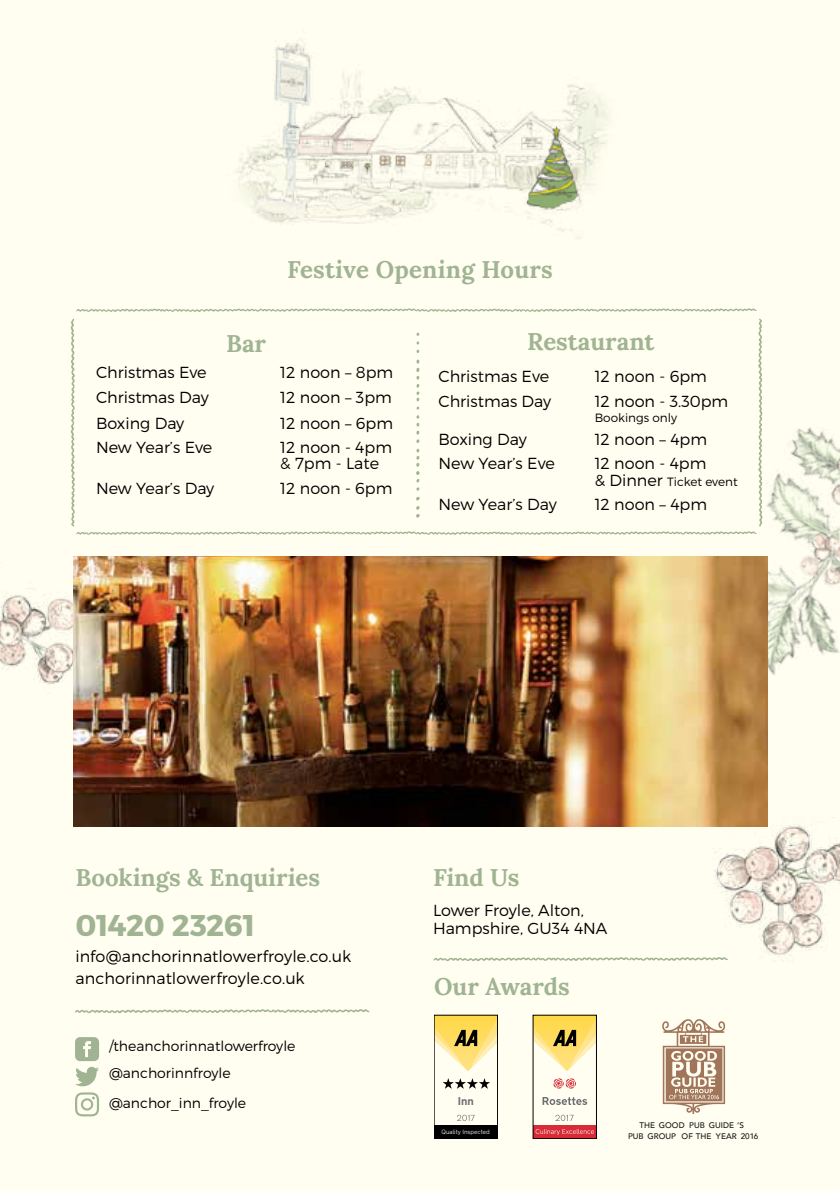
<style>
.page{position:relative;width:840px;height:1191px;background:#fff}
.page>*{position:absolute;margin:0;border:0;box-sizing:border-box;transform-origin:0 0}
.t1{font:700 30px "Montserrat";letter-spacing:-.015em;color:#a0b493}
.t2{font:700 24px "Lora";color:#a0b493}
.t3{font:300 16px/16px "Montserrat";color:#000}
.t4{font:300 14px/27.2px "Montserrat";color:#000}
.t5{font:300 12px "Montserrat";color:#000}
.t6{font:700 11.2px "New Transport";color:#6d6e71}
.t7{font:500 8px/10.8px "Avenir";color:#131617;text-align:center}
.t8{font:300 6.2px "New Transport";color:#fff}
.s1{font-size:16px}
</style>
<div class="page">
<div style="left:0;top:0;width:839px;height:1191px;background:#fffef0"></div>
<img style="left:236px;top:39px;width:371px;height:199px">
<img style="left:700px;top:814px;width:139px;height:146px">
<img style="left:756px;top:310px;width:83px;height:451px">
<img style="left:0;top:556px;width:74px;height:147px">
<img style="left:74px;top:556px;width:693px;height:270px">
<svg style="left:75px;top:1092px;width:24px;height:24px"></svg>
<svg style="left:75px;top:1037px;width:24px;height:49px"></svg>
<svg style="left:662px;top:1019px;width:63px;height:95px"></svg>
<div style="left:532px;top:1125px;width:64px;height:14px;background:#d72c37"></div>
<div style="left:532px;top:1015px;width:64px;height:124px;border:1px solid #000"></div>
<svg style="left:532px;top:1015px;width:64px;height:56px"></svg>
<svg style="left:535px;top:1129px;width:58px;height:6px"></svg>
<svg style="left:553px;top:1078px;width:22px;height:10px"></svg>
<svg style="left:542px;top:1097px;width:45px;height:8px"></svg>
<svg style="left:555px;top:1114px;width:18px;height:7px"></svg>
<div style="left:434px;top:1125px;width:63px;height:14px;background:#000"></div>
<div style="left:434px;top:1015px;width:63px;height:124px;border:1px solid #000"></div>
<svg style="left:434px;top:1015px;width:63px;height:56px"></svg>
<svg style="left:457px;top:1114px;width:17px;height:7px"></svg>
<svg style="left:443px;top:1078px;width:46px;height:10px"></svg>
<svg style="left:75px;top:1009px;width:294px;height:4px"></svg>
<svg style="left:433px;top:957px;width:294px;height:4px"></svg>
<svg style="left:76px;top:308px;width:680px;height:4px"></svg>
<svg style="left:71px;top:318px;width:691px;height:217px"></svg>
<h2 class="t2" style="left:287px;top:254px;width:267px">Festive Opening Hours</h2>
<h2 class="t2" style="left:226px;top:327px;width:41px">Bar</h2>
<p class="t3" style="left:96px;top:364px;width:112px">Christmas Eve</p>
<p class="t3" style="left:280px;top:364px;width:114px">12 noon – 8pm</p>
<p class="t3" style="left:96px;top:389px;width:114px">Christmas Day</p>
<p class="t3" style="left:280px;top:389px;width:113px">12 noon – 3pm</p>
<p class="t3" style="left:96px;top:415px;width:90px">Boxing Day</p>
<p class="t3" style="left:280px;top:415px;width:114px">12 noon – 6pm</p>
<p class="t3" style="left:96px;top:439px;width:118px">New Year’s Eve</p>
<p class="t3" style="left:280px;top:439px;width:113px">12 noon - 4pm &amp; 7pm - Late</p>
<p class="t3" style="left:96px;top:479px;width:120px">New Year’s Day</p>
<p class="t3" style="left:280px;top:479px;width:114px">12 noon - 6pm</p>
<h2 class="t2" style="left:527px;top:325px;width:129px">Restaurant</h2>
<p class="t3" style="left:438px;top:368px;width:112px">Christmas Eve</p>
<p class="t3" style="left:594px;top:368px;width:114px">12 noon - 6pm</p>
<p class="t3" style="left:438px;top:393px;width:114px">Christmas Day</p>
<p class="t3" style="left:594px;top:393px;width:135px">12 noon - 3.30pm</p>
<p class="t5" style="left:594px;top:410px;width:84px">Bookings only</p>
<p class="t3" style="left:438px;top:431px;width:90px">Boxing Day</p>
<p class="t3" style="left:594px;top:431px;width:114px">12 noon – 4pm</p>
<p class="t3" style="left:438px;top:455px;width:118px">New Year’s Eve</p>
<p class="t3" style="left:594px;top:455px;width:113px">12 noon - 4pm</p>
<p class="t5" style="left:594px;top:475px;width:144px"><span class="s1">&amp; Dinner</span> Ticket event</p>
<p class="t3" style="left:438px;top:496px;width:120px">New Year’s Day</p>
<p class="t3" style="left:594px;top:496px;width:114px">12 noon – 4pm</p>
<h2 class="t2" style="left:75px;top:861px;width:246px">Bookings &amp; Enquiries</h2>
<h1 class="t1" style="left:75px;top:906px;width:181px">01420 23261</h1>
<p class="t3" style="left:75px;top:945px;width:277px;line-height:22px">info@anchorinnatlowerfroyle.co.uk anchorinnatlowerfroyle.co.uk</p>
<p class="t4" style="left:109px;top:1032px;width:188px">/theanchorinnatlowerfroyle @anchorinnfroyle</p>
<p class="t4" style="left:109px;top:1089px;width:138px">@anchor_inn_froyle</p>
<h2 class="t2" style="left:433px;top:861px;width:88px">Find Us</h2>
<p class="t3" style="left:433px;top:901px;width:176px;line-height:18px">Lower Froyle, Alton,<br>Hampshire, GU34 4NA</p>
<h2 class="t2" style="left:434px;top:971px;width:137px">Our Awards</h2>
<p class="t6" style="left:457px;top:1093px;width:18px">Inn</p>
<p class="t8" style="left:441px;top:1127px;width:50px">Quality Inspected</p>
<p class="t7" style="left:627px;top:1119px;width:132px">THE GOOD PUB GUIDE ’S<br>PUB GROUP OF THE YEAR 2016</p>
</div>
